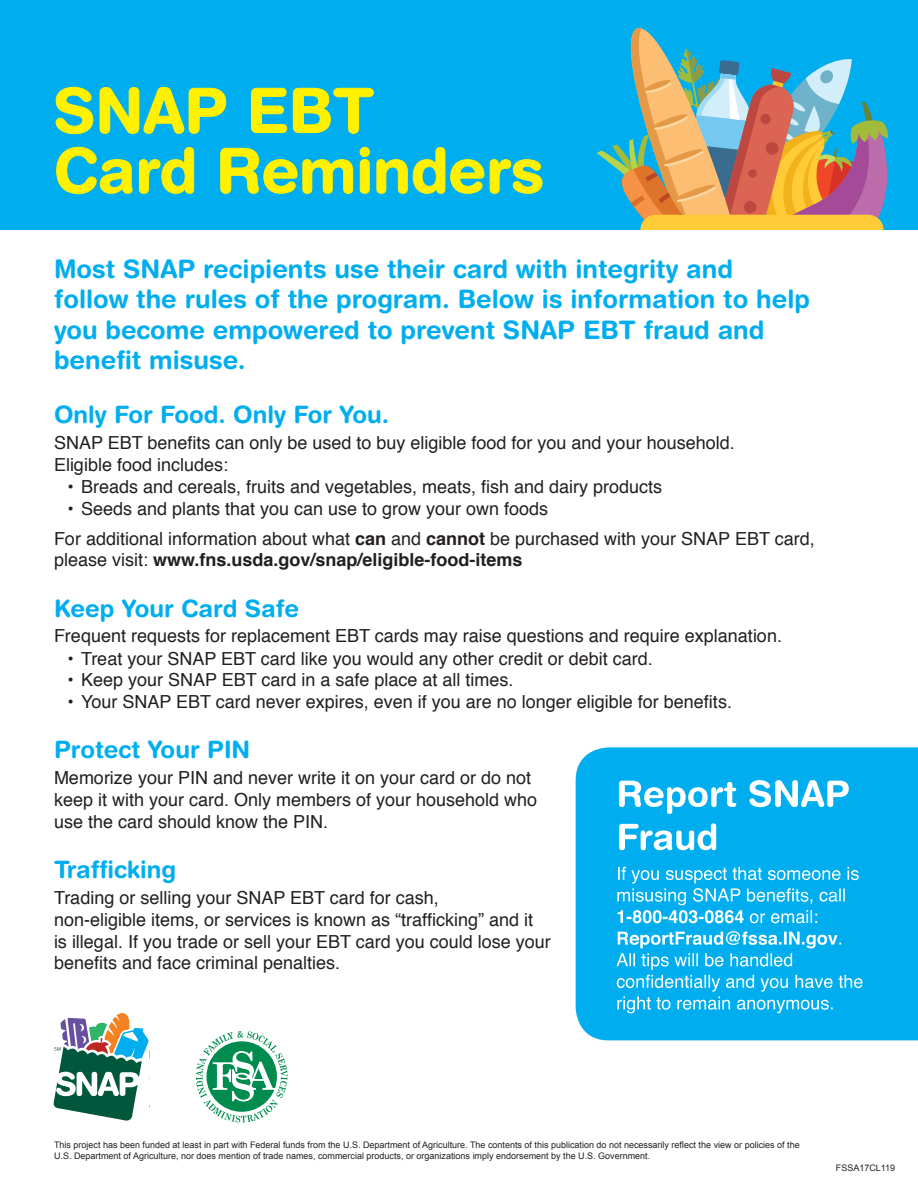
<style>
.page{position:relative;width:918px;height:1188px;background:#fff}
.page>*{position:absolute;margin:0;border:0;box-sizing:border-box;transform-origin:0 0}
.t1{font:700 61.5px/60px "Helvetica Rounded";color:#fff101}
.t2{font:700 25.5px/30.6px "Helvetica Rounded";color:#00aeef}
.t3{font:700 24px "Helvetica Rounded";color:#00aeef}
.t4{font:18px/21.9px "Helvetica";color:#231f20}
.t5{font:9px/10.8px "Arial";color:#231f20}
.s1{font-weight:700}
</style>
<div class="page">
<div style="left:0;top:0;width:918px;height:230px;background:#00aeef"></div>
<svg style="left:597px;top:28px;width:291px;height:202px"></svg>
<svg style="left:196px;top:1031px;width:92px;height:91px"></svg>
<svg style="left:53px;top:1013px;width:96px;height:108px"></svg>
<div style="left:576px;top:747px;width:342px;height:293px;background:#00aeef"></div>
<svg style="left:616px;top:931px;width:247px;height:82px;background:#2ebcf1"></svg>
<svg style="left:617px;top:867px;width:242px;height:56px;background:#34bef2"></svg>
<svg style="left:619px;top:823px;width:97px;height:27px"></svg>
<svg style="left:619px;top:780px;width:230px;height:34px"></svg>
<svg style="left:55px;top:87px;width:171px;height:47px"></svg>
<svg style="left:251px;top:88px;width:36px;height:45px"></svg>
<svg style="left:293px;top:88px;width:81px;height:46px"></svg>
<svg style="left:56px;top:147px;width:77px;height:47px"></svg>
<svg style="left:139px;top:147px;width:55px;height:47px"></svg>
<svg style="left:220px;top:148px;width:133px;height:46px"></svg>
<svg style="left:359px;top:147px;width:11px;height:47px"></svg>
<svg style="left:376px;top:147px;width:167px;height:47px"></svg>
<p class="t1" style="left:53px;top:80px;width:492px">SNAP EBT<br>Card Reminders</p>
<p class="t2" style="left:54px;top:253px;width:758px">Most SNAP recipients use their card with integrity and follow the rules of the program. Below is information to help you become empowered to prevent SNAP EBT fraud and benefit misuse.</p>
<p class="t3" style="left:54px;top:400px;width:337px">Only For Food. Only For You.</p>
<p class="t4" style="left:54px;top:432px;width:682px">SNAP EBT benefits can only be used to buy eligible food for you and your household.<br>Eligible food includes:</p>
<p class="t4" style="left:68px;top:476px;width:596px">• Breads and cereals, fruits and vegetables, meats, fish and dairy products</p>
<p class="t4" style="left:68px;top:498px;width:482px">• Seeds and plants that you can use to grow your own foods</p>
<p class="t4" style="left:54px;top:528px;width:762px">For additional information about what <span class="s1">can</span> and <span class="s1">cannot</span> be purchased with your SNAP EBT card, please visit: <span class="s1">www.fns.usda.gov/snap/eligible-food-items</span></p>
<p class="t3" style="left:54px;top:594px;width:247px">Keep Your Card Safe</p>
<p class="t4" style="left:54px;top:625px;width:730px">Frequent requests for replacement EBT cards may raise questions and require explanation.</p>
<p class="t4" style="left:68px;top:648px;width:587px">• Treat your SNAP EBT card like you would any other credit or debit card.</p>
<p class="t4" style="left:68px;top:670px;width:448px">• Keep your SNAP EBT card in a safe place at all times.</p>
<p class="t4" style="left:68px;top:691px;width:666px">• Your SNAP EBT card never expires, even if you are no longer eligible for benefits.</p>
<p class="t3" style="left:54px;top:735px;width:198px">Protect Your PIN</p>
<p class="t4" style="left:54px;top:767px;width:485px">Memorize your PIN and never write it on your card or do not keep it with your card. Only members of your household who use the card should know the PIN.</p>
<p class="t3" style="left:54px;top:855px;width:124px">Trafficking</p>
<p class="t4" style="left:54px;top:887px;width:498px">Trading or selling your SNAP EBT card for cash,<br>non-eligible items, or services is known as “trafficking” and it<br>is illegal. If you trade or sell your EBT card you could lose your benefits and face criminal penalties.</p>
<p class="t5" style="left:54px;top:1140px;width:747px">This project has been funded at least in part with Federal funds from the U.S. Department of Agriculture. The contents of this publication do not necessarily reflect the view or policies of the<br>U.S. Department of Agriculture, nor does mention of trade names, commercial products, or organizations imply endorsement by the U.S. Government.</p>
<p class="t5" style="left:836px;top:1163px;width:61px">FSSA17CL119</p>
</div>
